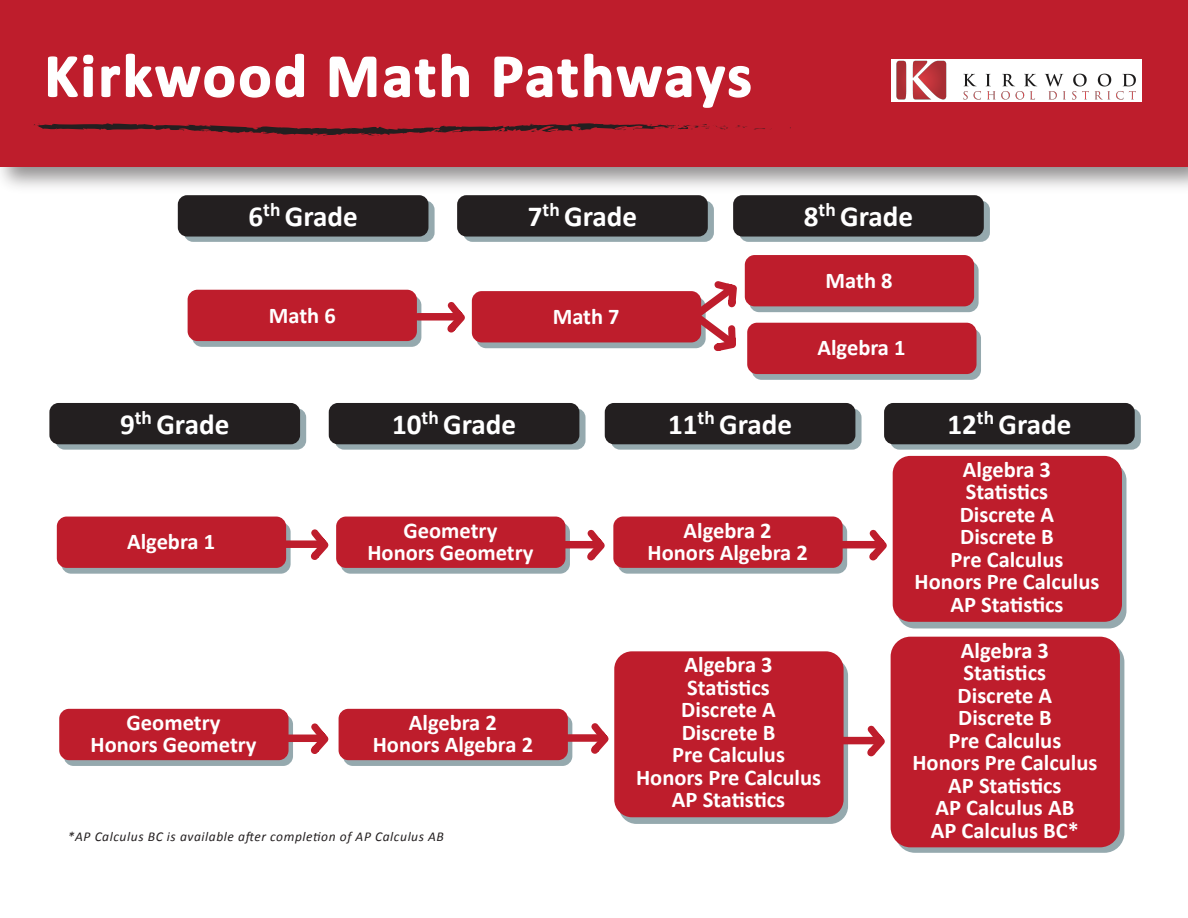
<style>
.page{position:relative;width:1188px;height:918px;background:#fff}
.page>*{position:absolute;margin:0;border:0;box-sizing:border-box;transform-origin:0 0}
.t1{font:700 61.5px "Calibri";letter-spacing:.04em;color:#fff}
.t2{font:700 29.1px "Calibri";color:#fff}
.t3{font:700 22.5px/22.5px "Calibri";color:#fff;text-align:center}
.t4{font:italic 13.5px "Calibri";letter-spacing:.04em;color:#231f20}
</style>
<div class="page">
<div style="left:184px;top:201px;width:251px;height:41px;background:#95a9ae;border-radius:9px"></div>
<div style="left:463px;top:201px;width:251px;height:41px;background:#95a9ae;border-radius:9px"></div>
<div style="left:739px;top:201px;width:251px;height:41px;background:#95a9ae;border-radius:9px"></div>
<img style="left:0;top:166px;width:1188px;height:34px">
<div style="left:0;top:0;width:1188px;height:166px;background:#be1d2c"></div>
<img style="left:891px;top:59px;width:251px;height:43px">
<svg style="left:48px;top:54px;width:46px;height:44px"></svg>
<svg style="left:101px;top:53px;width:204px;height:45px"></svg>
<svg style="left:329px;top:53px;width:140px;height:45px"></svg>
<svg style="left:494px;top:53px;width:257px;height:55px"></svg>
<svg style="left:735px;top:126px;width:37px;height:4px"></svg>
<svg style="left:34px;top:123px;width:694px;height:13px"></svg>
<div style="left:178px;top:195px;width:250px;height:42px;background:#231f20;border-radius:9px"></div>
<div style="left:457px;top:195px;width:251px;height:42px;background:#231f20;border-radius:9px"></div>
<div style="left:733px;top:195px;width:251px;height:42px;background:#231f20;border-radius:9px"></div>
<svg style="left:56px;top:408px;width:250px;height:42px;background:#95a7ab"></svg>
<div style="left:49px;top:403px;width:251px;height:41px;background:#231f20;border-radius:9px"></div>
<svg style="left:335px;top:408px;width:251px;height:42px;background:#96a7ac"></svg>
<div style="left:329px;top:403px;width:250px;height:41px;background:#231f20;border-radius:9px"></div>
<svg style="left:611px;top:408px;width:251px;height:42px;background:#96a7ac"></svg>
<div style="left:605px;top:403px;width:250px;height:41px;background:#231f20;border-radius:9px"></div>
<svg style="left:890px;top:408px;width:251px;height:42px;background:#96a8ac"></svg>
<div style="left:884px;top:403px;width:251px;height:41px;background:#231f20;border-radius:9px"></div>
<div style="left:192px;top:296px;width:229px;height:51px;background:#95a9ae;border-radius:10px"></div>
<div style="left:188px;top:290px;width:229px;height:51px;background:#be1d2c;border-radius:10px"></div>
<div style="left:476px;top:297px;width:230px;height:51px;background:linear-gradient(to right,#96a7ac,#95aaaf);border-radius:10px"></div>
<div style="left:472px;top:291px;width:229px;height:51px;background:#be1d2c;border-radius:10px"></div>
<div style="left:749px;top:261px;width:230px;height:51px;background:linear-gradient(to right,#95a8ad,#95a8ad);border-radius:10px"></div>
<div style="left:745px;top:255px;width:229px;height:51px;background:#be1d2c;border-radius:10px"></div>
<div style="left:752px;top:328px;width:229px;height:52px;background:#95a9ae;border-radius:10px"></div>
<div style="left:747px;top:323px;width:230px;height:51px;background:#be1d2c;border-radius:10px"></div>
<svg style="left:416px;top:302px;width:49px;height:31px"></svg>
<svg style="left:694px;top:281px;width:43px;height:70px"></svg>
<div style="left:61px;top:522px;width:230px;height:52px;background:#95a9ae;border-radius:10px"></div>
<div style="left:57px;top:517px;width:229px;height:51px;background:#be1d2c;border-radius:10px"></div>
<div style="left:64px;top:715px;width:229px;height:51px;background:linear-gradient(to right,#95a9ae,#95a8ae);border-radius:10px"></div>
<div style="left:59px;top:709px;width:230px;height:51px;background:#be1d2c;border-radius:10px"></div>
<div style="left:341px;top:522px;width:229px;height:52px;background:#95a9ae;border-radius:10px"></div>
<div style="left:336px;top:517px;width:229px;height:51px;background:#be1d2c;border-radius:10px"></div>
<div style="left:343px;top:715px;width:229px;height:51px;background:linear-gradient(to right,#95a8ad,#95a9ae);border-radius:10px"></div>
<div style="left:339px;top:709px;width:229px;height:51px;background:#be1d2c;border-radius:10px"></div>
<svg style="left:286px;top:529px;width:42px;height:31px"></svg>
<svg style="left:288px;top:723px;width:40px;height:31px"></svg>
<div style="left:618px;top:522px;width:229px;height:52px;background:#95a9ae;border-radius:10px"></div>
<div style="left:613px;top:517px;width:230px;height:51px;background:#be1d2c;border-radius:10px"></div>
<svg style="left:565px;top:530px;width:40px;height:31px"></svg>
<svg style="left:567px;top:723px;width:42px;height:31px"></svg>
<div style="left:619px;top:658px;width:229px;height:166px;background:#95a9ae;border-radius:18px"></div>
<div style="left:614px;top:651px;width:230px;height:166px;background:#be1d2c;border-radius:18px"></div>
<div style="left:897px;top:463px;width:229px;height:165px;background:#95a9ae;border-radius:18px"></div>
<div style="left:893px;top:456px;width:229px;height:166px;background:#be1d2c;border-radius:18px"></div>
<svg style="left:842px;top:530px;width:45px;height:31px"></svg>
<div style="left:895px;top:642px;width:229px;height:211px;background:#95a9ae;border-radius:20px"></div>
<div style="left:891px;top:637px;width:229px;height:210px;background:#be1d2c;border-radius:20px"></div>
<svg style="left:843px;top:726px;width:42px;height:31px"></svg>
<h1 class="t1" style="left:44px;top:32px;width:709px">Kirkwood Math Pathways</h1>
<p class="t2" style="left:249px;top:195px;width:111px">6<sup>th</sup> Grade</p>
<p class="t2" style="left:528px;top:196px;width:111px">7<sup>th</sup> Grade</p>
<p class="t2" style="left:804px;top:196px;width:111px">8<sup>th</sup> Grade</p>
<p class="t3" style="left:269px;top:303px;width:68px">Math 6</p>
<p class="t3" style="left:553px;top:304px;width:68px">Math 7</p>
<p class="t3" style="left:826px;top:268px;width:68px">Math 8</p>
<p class="t3" style="left:817px;top:336px;width:90px">Algebra 1</p>
<p class="t2" style="left:120px;top:403px;width:111px">9<sup>th</sup> Grade</p>
<p class="t2" style="left:392px;top:403px;width:126px">10<sup>th</sup> Grade</p>
<p class="t2" style="left:668px;top:403px;width:126px">11<sup>th</sup> Grade</p>
<p class="t2" style="left:947px;top:403px;width:125px">12<sup>th</sup> Grade</p>
<p class="t3" style="left:127px;top:530px;width:90px">Algebra 1</p>
<p class="t3" style="left:91px;top:710px;width:168px">Geometry<br>Honors Geometry</p>
<p class="t3" style="left:367px;top:518px;width:168px">Geometry<br>Honors Geometry</p>
<p class="t3" style="left:373px;top:710px;width:162px">Algebra 2<br>Honors Algebra 2</p>
<p class="t3" style="left:648px;top:518px;width:162px">Algebra 2<br>Honors Algebra 2</p>
<p class="t3" style="left:636px;top:653px;width:187px">Algebra 3<br>Statistics<br>Discrete A<br>Discrete B<br>Pre Calculus<br>Honors Pre Calculus<br>AP Statistics</p>
<p class="t3" style="left:915px;top:457px;width:187px">Algebra 3<br>Statistics<br>Discrete A<br>Discrete B<br>Pre Calculus<br>Honors Pre Calculus<br>AP Statistics</p>
<p class="t3" style="left:912px;top:638px;width:187px">Algebra 3<br>Statistics<br>Discrete A<br>Discrete B<br>Pre Calculus<br>Honors Pre Calculus<br>AP Statistics<br>AP Calculus AB</p>
<p class="t4" style="left:68px;top:828px;width:378px">*AP Calculus BC is available after completion of AP Calculus AB</p>
<p class="t3" style="left:931px;top:818px;width:150px">AP Calculus BC*</p>
</div>
